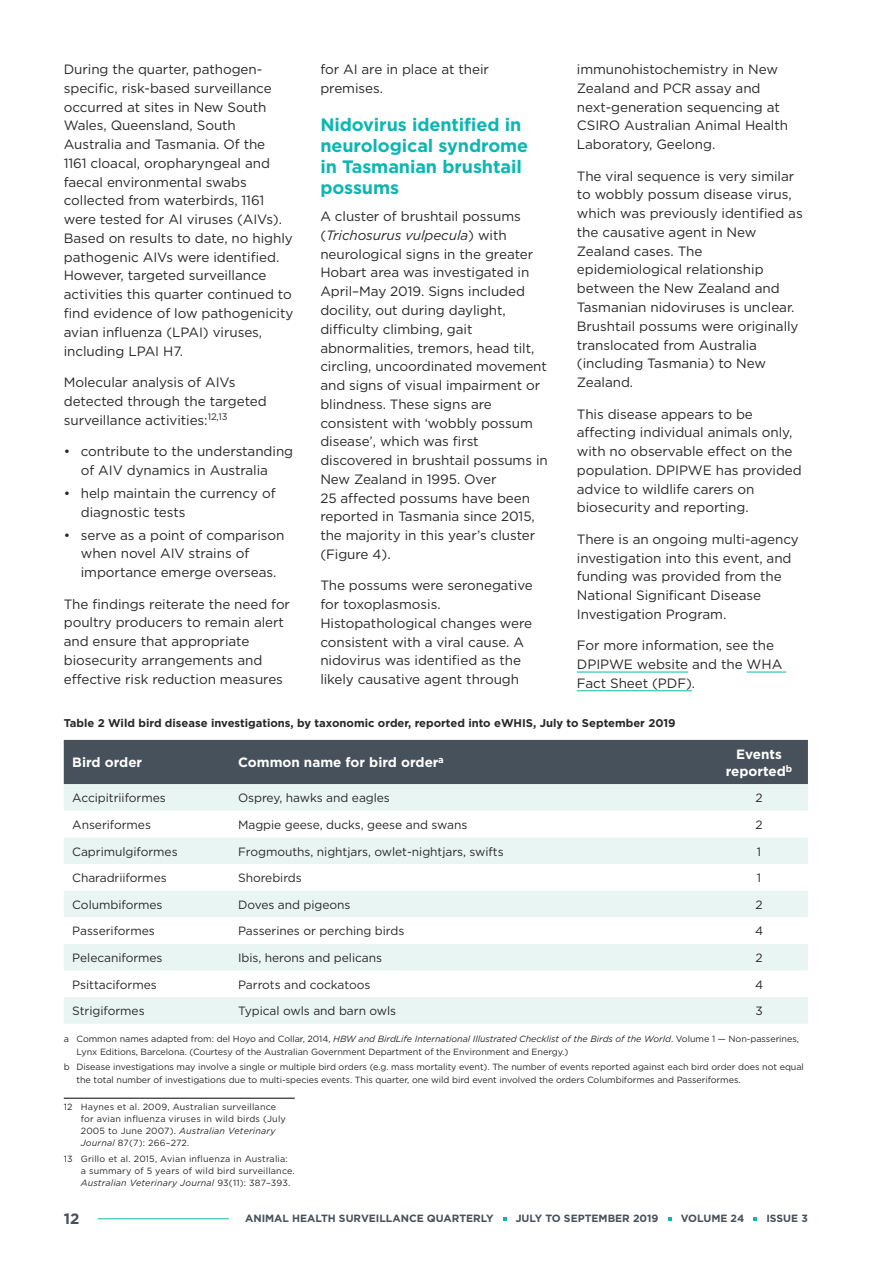
<style>
.page{position:relative;width:893px;height:1263px;background:#fff}
.page>*{position:absolute;margin:0;border:0;box-sizing:border-box;transform-origin:0 0}
.t1{font:700 18px/21px "Gotham";letter-spacing:-.005em;color:#0cb6b1}
.t2{font:700 15px "Gotham";color:#46515b}
.t3{font:13.5px/18.8px "Gotham";letter-spacing:-.005em;color:#292829}
.t4{font:700 13.5px/16.5px "Gotham";color:#fff;text-align:center}
.t5{font:12px "Gotham";letter-spacing:-.005em;color:#292829}
.t6{font:700 11.25px "Gotham";color:#292829}
.t7{font:700 10.5px "Gotham";color:#46515b}
.t8{font:9px/12.8px "Gotham";letter-spacing:-.005em;color:#292829}
.t9{font:9px/12px "Gotham";letter-spacing:.02em;color:#292829}
.s1{font-style:italic}
</style>
<div class="page">
<hr style="left:98px;top:1218px;width:159px;height:1px;background:#0cb6b1">
<div style="left:230px;top:1210px;width:578px;height:18px;background:#fff"></div>
<hr style="left:64px;top:1098px;width:231px;height:1px;background:#000">
<div style="left:64px;top:740px;width:744px;height:44px;background:#46515b"></div>
<div style="left:64px;top:784px;width:744px;height:240px;background:#e9f5f3"></div>
<svg style="left:64px;top:811px;width:744px;height:186px"></svg>
<hr style="left:577px;top:672px;width:111px;height:1px;background:#0cb6b1">
<hr style="left:747px;top:672px;width:39px;height:1px;background:#0cb6b1">
<hr style="left:577px;top:690px;width:115px;height:1px;background:#0cb6b1">
<p class="t3" style="left:64px;top:60px;width:231px">During the quarter, pathogen&shy;specific, risk-based surveillance occurred at sites in New South<br>Wales, Queensland, South<br>Australia and Tasmania. Of the<br>1161 cloacal, oropharyngeal and faecal environmental swabs collected from waterbirds, 1161 were tested for AI viruses (AIVs).<br>Based on results to date, no highly pathogenic AIVs were identified.<br>However, targeted surveillance activities this quarter continued to find evidence of low pathogenicity avian influenza (LPAI) viruses, including LPAI H7.</p>
<p class="t3" style="left:64px;top:373px;width:205px">Molecular analysis of AIVs detected through the targeted surveillance activities:<sup>12,13</sup></p>
<p class="t3" style="left:81px;top:442px;width:214px;text-indent:-17px">• contribute to the understanding of AIV dynamics in Australia</p>
<p class="t3" style="left:81px;top:483px;width:196px;text-indent:-17px">• help maintain the currency of diagnostic tests</p>
<p class="t3" style="left:81px;top:525px;width:205px;text-indent:-17px">• serve as a point of comparison when novel AIV strains of importance emerge overseas.</p>
<p class="t3" style="left:64px;top:594px;width:228px">The findings reiterate the need for poultry producers to remain alert and ensure that appropriate biosecurity arrangements and effective risk reduction measures</p>
<p class="t3" style="left:320px;top:60px;width:170px">for AI are in place at their premises.</p>
<h1 class="t1" style="left:320px;top:114px;width:209px">Nidovirus identified in neurological syndrome in Tasmanian brushtail possums</h1>
<p class="t3" style="left:320px;top:207px;width:229px">A cluster of brushtail possums (<span class="s1">Trichosurus vulpecula</span>) with neurological signs in the greater<br>Hobart area was investigated in<br>April–May 2019. Signs included docility, out during daylight, difficulty climbing, gait abnormalities, tremors, head tilt, circling, uncoordinated movement and signs of visual impairment or blindness. These signs are consistent with ‘wobbly possum disease’, which was first discovered in brushtail possums in<br>New Zealand in 1995. Over<br>25 affected possums have been reported in Tasmania since 2015, the majority in this year’s cluster (Figure 4).</p>
<p class="t3" style="left:320px;top:576px;width:214px">The possums were seronegative for toxoplasmosis.<br>Histopathological changes were consistent with a viral cause. A nidovirus was identified as the likely causative agent through</p>
<p class="t3" style="left:577px;top:60px;width:213px">immunohistochemistry in New<br>Zealand and PCR assay and next-generation sequencing at<br>CSIRO Australian Animal Health<br>Laboratory, Geelong.</p>
<p class="t3" style="left:577px;top:166px;width:227px">The viral sequence is very similar to wobbly possum disease virus, which was previously identified as the causative agent in New<br>Zealand cases. The epidemiological relationship between the New Zealand and<br>Tasmanian nidoviruses is unclear.<br>Brushtail possums were originally translocated from Australia (including Tasmania) to New<br>Zealand.</p>
<p class="t3" style="left:577px;top:404px;width:226px">This disease appears to be affecting individual animals only, with no observable effect on the population. DPIPWE has provided advice to wildlife carers on biosecurity and reporting.</p>
<p class="t3" style="left:577px;top:529px;width:223px">There is an ongoing multi-agency investigation into this event, and funding was provided from the<br>National Significant Disease<br>Investigation Program.</p>
<p class="t3" style="left:577px;top:636px;width:207px">For more information, see the<br>DPIPWE website and the WHA<br>Fact Sheet (PDF).</p>
<p class="t6" style="left:64px;top:716px;width:613px">Table 2 Wild bird disease investigations, by taxonomic order, reported into eWHIS, July to September 2019</p>
<p class="t4" style="left:72px;top:754px;width:71px">Bird order</p>
<p class="t4" style="left:238px;top:754px;width:207px">Common name for bird order<sup>a</sup></p>
<p class="t4" style="left:726px;top:746px;width:68px">Events reported<sup>b</sup></p>
<p class="t5" style="left:72px;top:790px;width:95px">Accipitriiformes</p>
<p class="t5" style="left:238px;top:790px;width:153px">Osprey, hawks and eagles</p>
<p class="t5" style="left:755px;top:790px;width:9px">2</p>
<p class="t5" style="left:72px;top:817px;width:80px">Anseriformes</p>
<p class="t5" style="left:238px;top:817px;width:231px">Magpie geese, ducks, geese and swans</p>
<p class="t5" style="left:755px;top:817px;width:9px">2</p>
<p class="t5" style="left:72px;top:843px;width:107px">Caprimulgiformes</p>
<p class="t5" style="left:238px;top:843px;width:267px">Frogmouths, nightjars, owlet-nightjars, swifts</p>
<p class="t5" style="left:757px;top:843px;width:6px">1</p>
<p class="t5" style="left:72px;top:870px;width:96px">Charadriiformes</p>
<p class="t5" style="left:238px;top:870px;width:65px">Shorebirds</p>
<p class="t5" style="left:757px;top:870px;width:6px">1</p>
<p class="t5" style="left:72px;top:897px;width:92px">Columbiformes</p>
<p class="t5" style="left:238px;top:897px;width:114px">Doves and pigeons</p>
<p class="t5" style="left:755px;top:897px;width:9px">2</p>
<p class="t5" style="left:72px;top:923px;width:84px">Passeriformes</p>
<p class="t5" style="left:238px;top:923px;width:168px">Passerines or perching birds</p>
<p class="t5" style="left:755px;top:923px;width:10px">4</p>
<p class="t5" style="left:72px;top:950px;width:92px">Pelecaniformes</p>
<p class="t5" style="left:238px;top:950px;width:145px">Ibis, herons and pelicans</p>
<p class="t5" style="left:755px;top:950px;width:9px">2</p>
<p class="t5" style="left:72px;top:977px;width:86px">Psittaciformes</p>
<p class="t5" style="left:238px;top:977px;width:134px">Parrots and cockatoos</p>
<p class="t5" style="left:755px;top:977px;width:10px">4</p>
<p class="t5" style="left:72px;top:1003px;width:74px">Strigiformes</p>
<p class="t5" style="left:238px;top:1003px;width:160px">Typical owls and barn owls</p>
<p class="t5" style="left:755px;top:1003px;width:9px">3</p>
<p class="t8" style="left:77px;top:1033px;width:724px;text-indent:-13px">a Common names adapted from: del Hoyo and Collar, 2014, <span class="s1">HBW and BirdLife International Illustrated Checklist of the Birds of the World</span>. Volume 1 — Non-passerines,<br>Lynx Editions, Barcelona. (Courtesy of the Australian Government Department of the Environment and Energy.)</p>
<p class="t8" style="left:77px;top:1060px;width:729px;text-indent:-13px">b Disease investigations may involve a single or multiple bird orders (e.g. mass mortality event). The number of events reported against each bird order does not equal the total number of investigations due to multi-species events. This quarter, one wild bird event involved the orders Columbiformes and Passeriformes.</p>
<p class="t9" style="left:81px;top:1101px;width:207px;text-indent:-17px">12 Haynes et al. 2009, Australian surveillance for avian influenza viruses in wild birds (July 2005 to June 2007). <span class="s1">Australian Veterinary Journal</span> 87(7): 266–272.</p>
<p class="t9" style="left:81px;top:1153px;width:216px;text-indent:-17px">13 Grillo et al. 2015, Avian influenza in Australia: a summary of 5 years of wild bird surveillance.<br><span class="s1">Australian Veterinary Journal</span> 93(11): 387–393.</p>
<p class="t2" style="left:64px;top:1209px;width:17px">12</p>
<p class="t7" style="left:245px;top:1212px;width:250px">ANIMAL HEALTH SURVEILLANCE QUARTERLY</p>
<p class="t7" style="left:516px;top:1212px;width:144px">JULY TO SEPTEMBER 2019</p>
<p class="t7" style="left:681px;top:1212px;width:65px">VOLUME 24</p>
<p class="t7" style="left:766px;top:1212px;width:43px">ISSUE 3</p>
</div>
